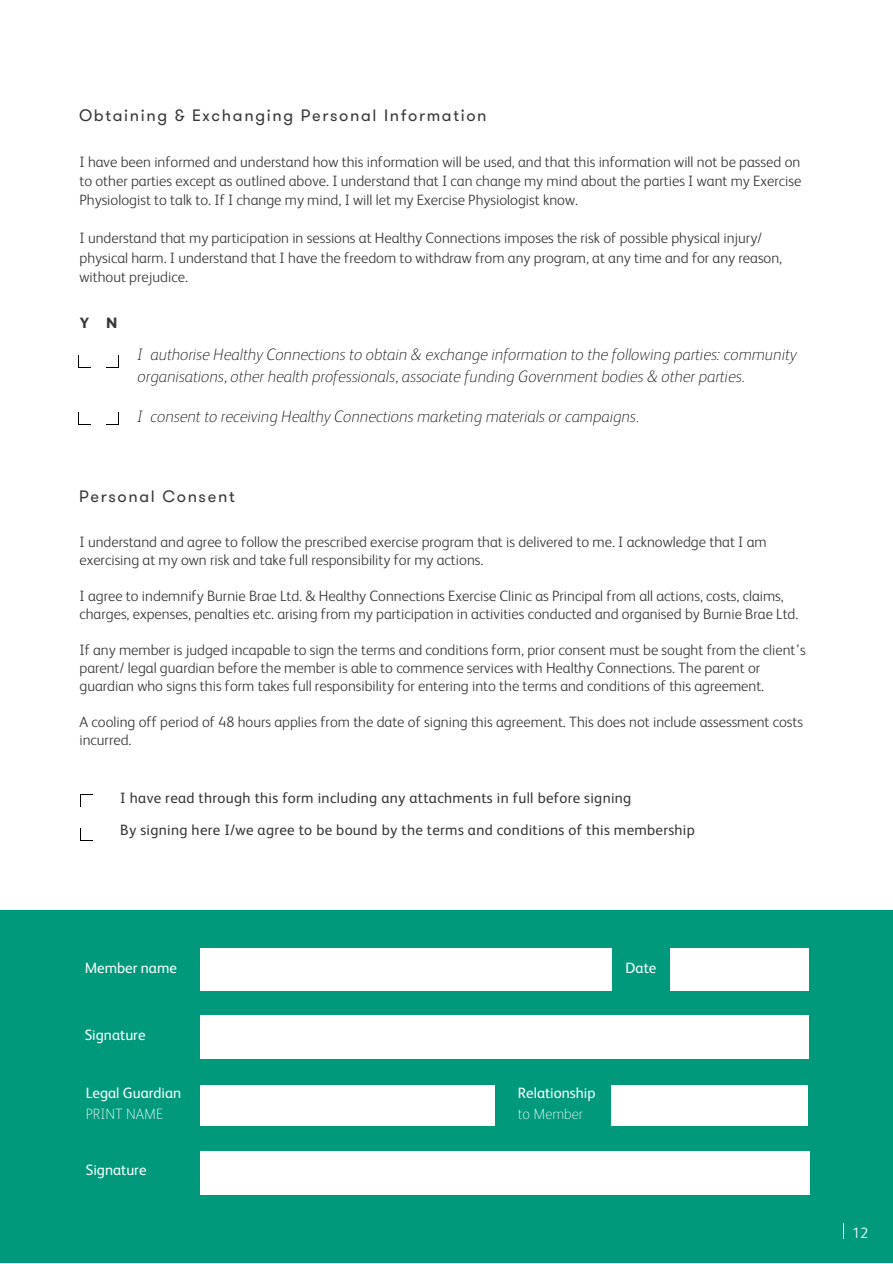
<style>
.page{position:relative;width:893px;height:1264px;background:#fff}
.page>*{position:absolute;margin:0;border:0;box-sizing:border-box;transform-origin:0 0}
.t1{font:italic 100 16.5px/21.3px "FS Albert";color:#000}
.t2{font:16.5px "GT Walsheim Pro";letter-spacing:.1em;color:#363639}
.t3{font:300 15px/18px "FS Albert";color:#363639}
.t4{font:15px/32.5px "FS Albert";letter-spacing:.02em;color:#363639}
.t5{font:15px "FS Albert";color:#fff}
.t6{font:100 15px "FS Albert";color:#fff}
.t7{font:300 15px "FS Albert";color:#fff}
.t8{font:800 15px "FS Albert";color:#363639}
</style>
<div class="page">
<svg style="left:81px;top:794px;width:12px;height:1px"></svg>
<div style="left:0;top:910px;width:892px;height:352px;background:#00997c"></div>
<div style="left:670px;top:948px;width:138px;height:43px;background:#fff"></div>
<div style="left:200px;top:948px;width:411px;height:43px;background:#fff"></div>
<div style="left:200px;top:1085px;width:294px;height:40px;background:#fff"></div>
<div style="left:611px;top:1085px;width:197px;height:40px;background:#fff"></div>
<div style="left:200px;top:1014px;width:608px;height:44px;background:#fff"></div>
<div style="left:200px;top:1151px;width:609px;height:44px;background:#fff"></div>
<p class="t2" style="left:79px;top:104px;width:409px">Obtaining &amp; Exchanging Personal Information</p>
<p class="t3" style="left:79px;top:153px;width:723px;line-height:19px;text-align:justify">I have been informed and understand how this information will be used, and that this information will not be passed on to other parties except as outlined above. I understand that I can change my mind about the parties I want my Exercise Physiologist to talk to. If I change my mind, I will let my Exercise Physiologist know.</p>
<p class="t3" style="left:79px;top:230px;width:704px;line-height:19px">I understand that my participation in sessions at Healthy Connections imposes the risk of possible physical injury/ physical harm. I understand that I have the freedom to withdraw from any program, at any time and for any reason, without prejudice.</p>
<p class="t8" style="left:80px;top:317px;width:39px">Y N</p>
<p class="t1" style="left:138px;top:345px;width:660px">I authorise Healthy Connections to obtain &amp; exchange information to the following parties: community organisations, other health professionals, associate funding Government bodies &amp; other parties.</p>
<p class="t1" style="left:138px;top:407px;width:503px">I consent to receiving Healthy Connections marketing materials or campaigns.</p>
<p class="t2" style="left:79px;top:486px;width:157px">Personal Consent</p>
<p class="t3" style="left:79px;top:534px;width:688px">I understand and agree to follow the prescribed exercise program that is delivered to me. I acknowledge that I am exercising at my own risk and take full responsibility for my actions.</p>
<p class="t3" style="left:79px;top:588px;width:720px">I agree to indemnify Burnie Brae Ltd. &amp; Healthy Connections Exercise Clinic as Principal from all actions, costs, claims, charges, expenses, penalties etc. arising from my participation in activities conducted and organised by Burnie Brae Ltd.</p>
<p class="t3" style="left:79px;top:642px;width:727px">If any member is judged incapable to sign the terms and conditions form, prior consent must be sought from the client’s parent/ legal guardian before the member is able to commence services with Healthy Connections. The parent or guardian who signs this form takes full responsibility for entering into the terms and conditions of this agreement.</p>
<p class="t3" style="left:79px;top:713px;width:725px">A cooling off period of 48 hours applies from the date of signing this agreement. This does not include assessment costs incurred.</p>
<p class="t4" style="left:120px;top:782px;width:576px">I have read through this form including any attachments in full before signing<br>By signing here I/we agree to be bound by the terms and conditions of this membership</p>
<p class="t5" style="left:85px;top:961px;width:94px">Member name</p>
<p class="t5" style="left:85px;top:1028px;width:62px">Signature</p>
<p class="t5" style="left:86px;top:1086px;width:97px">Legal Guardian</p>
<p class="t5" style="left:518px;top:1086px;width:79px">Relationship</p>
<p class="t6" style="left:86px;top:1107px;width:79px">PRINT NAME</p>
<p class="t6" style="left:518px;top:1107px;width:66px">to Member</p>
<p class="t5" style="left:86px;top:1163px;width:62px">Signature</p>
<p class="t5" style="left:625px;top:961px;width:32px">Date</p>
<p class="t7" style="left:852px;top:1226px;width:18px">12</p>
</div>
